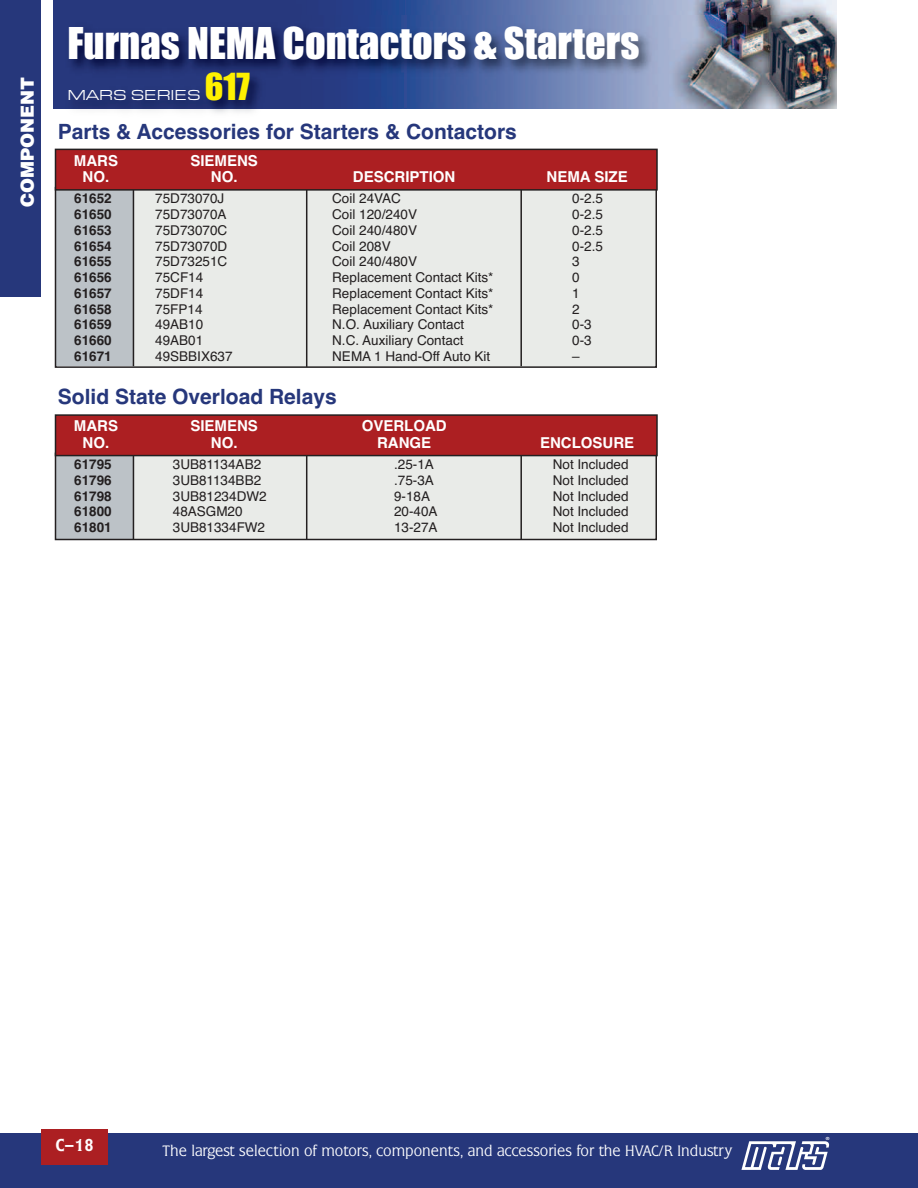
<style>
.page{position:relative;width:918px;height:1188px;background:#fff}
.page>*{position:absolute;margin:0;border:0;box-sizing:border-box;transform-origin:0 0}
.t1{font:40.5px "Impact";color:#fff}
.t2{font:34.5px "Impact";color:#fff101}
.t3{font:700 21px "Helvetica";color:#26377b}
.t4{font:900 18px "Helvetica";color:#fff}
.t5{font:18px "Flare Gothic Regular DTC";color:#fff}
.t6{font:15.75px "Flare Gothic Light DTC";color:#fff}
.t7{font:700 15px "Helvetica";color:#fff}
.t8{font:15px "Eurostile Extended Roman DTC";color:#fff}
.t9{font:13.5px "Helvetica";color:#231f20}
.t10{font:700 13.5px "Helvetica";color:#231f20}
.t11{font:700 4.2px "Helvetica Neue";color:#fff;scale:1.1 1}
</style>
<div class="page">
<div style="left:56px;top:456px;width:78px;height:83px;background:#bcc2c7"></div>
<img style="left:54px;top:0;width:783px;height:108px">
<div style="left:0;top:0;width:41px;height:297px;background:#26377b"></div>
<img style="left:58px;top:16px;width:779px;height:97px">
<div style="left:0;top:1134px;width:918px;height:54px;background:#26377b"></div>
<div style="left:41px;top:1129px;width:67px;height:35px;background:#ac1f22"></div>
<svg style="left:741px;top:1141px;width:88px;height:29px"></svg>
<div style="left:134px;top:189px;width:522px;height:178px;background:#e9ebe8"></div>
<div style="left:56px;top:189px;width:78px;height:177px;background:#bcc2c7"></div>
<div style="left:55px;top:187px;width:602px;height:181px;border:2px solid #231f20"></div>
<hr style="left:133px;top:189px;width:1px;height:177px;background:#231f20">
<hr style="left:306px;top:190px;width:1px;height:177px;background:#231f20">
<hr style="left:520px;top:190px;width:2px;height:176px;background:#231f20">
<div style="left:56px;top:149px;width:601px;height:41px;background:#ac1f22"></div>
<div style="left:55px;top:149px;width:603px;height:42px;border:2px solid #231f20"></div>
<div style="left:134px;top:455px;width:522px;height:85px;background:#e9ebe8"></div>
<div style="left:55px;top:453px;width:602px;height:87px;border:2px solid #231f20"></div>
<hr style="left:133px;top:455px;width:1px;height:84px;background:#231f20">
<hr style="left:306px;top:455px;width:1px;height:85px;background:#231f20">
<hr style="left:520px;top:455px;width:2px;height:84px;background:#231f20">
<div style="left:56px;top:415px;width:601px;height:41px;background:#ac1f22"></div>
<div style="left:55px;top:414px;width:603px;height:42px;border:2px solid #231f20"></div>
<h3 class="t4" style="left:17px;top:207px;width:131px;rotate:-90deg">COMPONENT</h3>
<h1 class="t1" style="left:68px;top:21px;width:573px">Furnas NEMA Contactors &amp; Starters</h1>
<p class="t8" style="left:68px;top:86px;width:135px">MARS SERIES</p>
<h2 class="t2" style="left:205px;top:68px;width:47px">617</h2>
<h3 class="t3" style="left:58px;top:119px;width:461px">Parts &amp; Accessories for Starters &amp; Contactors</h3>
<p class="t7" style="left:74px;top:152px;width:46px">MARS</p>
<p class="t7" style="left:190px;top:152px;width:69px">SIEMENS</p>
<p class="t7" style="left:83px;top:168px;width:28px">NO.</p>
<p class="t7" style="left:211px;top:168px;width:28px">NO.</p>
<p class="t7" style="left:353px;top:168px;width:104px">DESCRIPTION</p>
<p class="t7" style="left:547px;top:168px;width:83px">NEMA SIZE</p>
<p class="t10" style="left:74px;top:191px;width:39px">61652</p>
<p class="t9" style="left:155px;top:191px;width:71px">75D73070J</p>
<p class="t9" style="left:332px;top:191px;width:70px">Coil 24VAC</p>
<p class="t9" style="left:572px;top:191px;width:32px">0-2.5</p>
<p class="t10" style="left:74px;top:207px;width:39px">61650</p>
<p class="t9" style="left:155px;top:207px;width:73px">75D73070A</p>
<p class="t9" style="left:332px;top:207px;width:86px">Coil 120/240V</p>
<p class="t9" style="left:572px;top:207px;width:32px">0-2.5</p>
<p class="t10" style="left:74px;top:222px;width:39px">61653</p>
<p class="t9" style="left:155px;top:222px;width:74px">75D73070C</p>
<p class="t9" style="left:332px;top:222px;width:86px">Coil 240/480V</p>
<p class="t9" style="left:572px;top:222px;width:32px">0-2.5</p>
<p class="t10" style="left:74px;top:238px;width:39px">61654</p>
<p class="t9" style="left:155px;top:238px;width:74px">75D73070D</p>
<p class="t9" style="left:332px;top:238px;width:60px">Coil 208V</p>
<p class="t9" style="left:572px;top:238px;width:32px">0-2.5</p>
<p class="t10" style="left:74px;top:254px;width:39px">61655</p>
<p class="t9" style="left:155px;top:254px;width:74px">75D73251C</p>
<p class="t9" style="left:332px;top:254px;width:86px">Coil 240/480V</p>
<p class="t9" style="left:572px;top:254px;width:9px">3</p>
<p class="t10" style="left:74px;top:270px;width:39px">61656</p>
<p class="t9" style="left:155px;top:270px;width:50px">75CF14</p>
<p class="t9" style="left:332px;top:270px;width:163px">Replacement Contact Kits*</p>
<p class="t9" style="left:572px;top:270px;width:9px">0</p>
<p class="t10" style="left:74px;top:285px;width:39px">61657</p>
<p class="t9" style="left:155px;top:285px;width:50px">75DF14</p>
<p class="t9" style="left:332px;top:285px;width:163px">Replacement Contact Kits*</p>
<p class="t9" style="left:572px;top:285px;width:9px">1</p>
<p class="t10" style="left:74px;top:301px;width:39px">61658</p>
<p class="t9" style="left:155px;top:301px;width:49px">75FP14</p>
<p class="t9" style="left:332px;top:301px;width:163px">Replacement Contact Kits*</p>
<p class="t9" style="left:572px;top:301px;width:9px">2</p>
<p class="t10" style="left:74px;top:317px;width:39px">61659</p>
<p class="t9" style="left:155px;top:317px;width:50px">49AB10</p>
<p class="t9" style="left:332px;top:317px;width:134px">N.O. Auxiliary Contact</p>
<p class="t9" style="left:572px;top:317px;width:21px">0-3</p>
<p class="t10" style="left:74px;top:333px;width:39px">61660</p>
<p class="t9" style="left:155px;top:333px;width:50px">49AB01</p>
<p class="t9" style="left:332px;top:333px;width:133px">N.C. Auxiliary Contact</p>
<p class="t9" style="left:572px;top:333px;width:21px">0-3</p>
<p class="t10" style="left:74px;top:348px;width:39px">61671</p>
<p class="t9" style="left:155px;top:348px;width:79px">49SBBIX637</p>
<p class="t9" style="left:332px;top:348px;width:160px">NEMA 1 Hand-Off Auto Kit</p>
<p class="t9" style="left:572px;top:348px;width:9px">–</p>
<h3 class="t3" style="left:58px;top:385px;width:280px">Solid State Overload Relays</h3>
<p class="t7" style="left:74px;top:417px;width:46px">MARS</p>
<p class="t7" style="left:190px;top:417px;width:69px">SIEMENS</p>
<p class="t7" style="left:362px;top:417px;width:87px">OVERLOAD</p>
<p class="t7" style="left:83px;top:434px;width:28px">NO.</p>
<p class="t7" style="left:211px;top:434px;width:28px">NO.</p>
<p class="t7" style="left:377px;top:434px;width:56px">RANGE</p>
<p class="t7" style="left:540px;top:434px;width:96px">ENCLOSURE</p>
<p class="t10" style="left:74px;top:457px;width:39px">61795</p>
<p class="t9" style="left:173px;top:457px;width:90px">3UB81134AB2</p>
<p class="t9" style="left:394px;top:457px;width:41px">.25-1A</p>
<p class="t9" style="left:553px;top:457px;width:77px">Not Included</p>
<p class="t10" style="left:74px;top:472px;width:39px">61796</p>
<p class="t9" style="left:173px;top:472px;width:90px">3UB81134BB2</p>
<p class="t9" style="left:394px;top:472px;width:41px">.75-3A</p>
<p class="t9" style="left:553px;top:472px;width:77px">Not Included</p>
<p class="t10" style="left:74px;top:488px;width:39px">61798</p>
<p class="t9" style="left:173px;top:488px;width:95px">3UB81234DW2</p>
<p class="t9" style="left:394px;top:488px;width:38px">9-18A</p>
<p class="t9" style="left:553px;top:488px;width:77px">Not Included</p>
<p class="t10" style="left:74px;top:504px;width:39px">61800</p>
<p class="t9" style="left:173px;top:504px;width:71px">48ASGM20</p>
<p class="t9" style="left:394px;top:504px;width:45px">20-40A</p>
<p class="t9" style="left:553px;top:504px;width:77px">Not Included</p>
<p class="t10" style="left:74px;top:520px;width:39px">61801</p>
<p class="t9" style="left:173px;top:520px;width:94px">3UB81334FW2</p>
<p class="t9" style="left:394px;top:520px;width:45px">13-27A</p>
<p class="t9" style="left:553px;top:520px;width:77px">Not Included</p>
<h3 class="t5" style="left:55px;top:1134px;width:40px">C–18</h3>
<p class="t11" style="left:826px;top:1136px;width:5px">®</p>
<p class="t6" style="left:163px;top:1141px;width:572px">The largest selection of motors, components, and accessories for the HVAC/R Industry</p>
</div>
